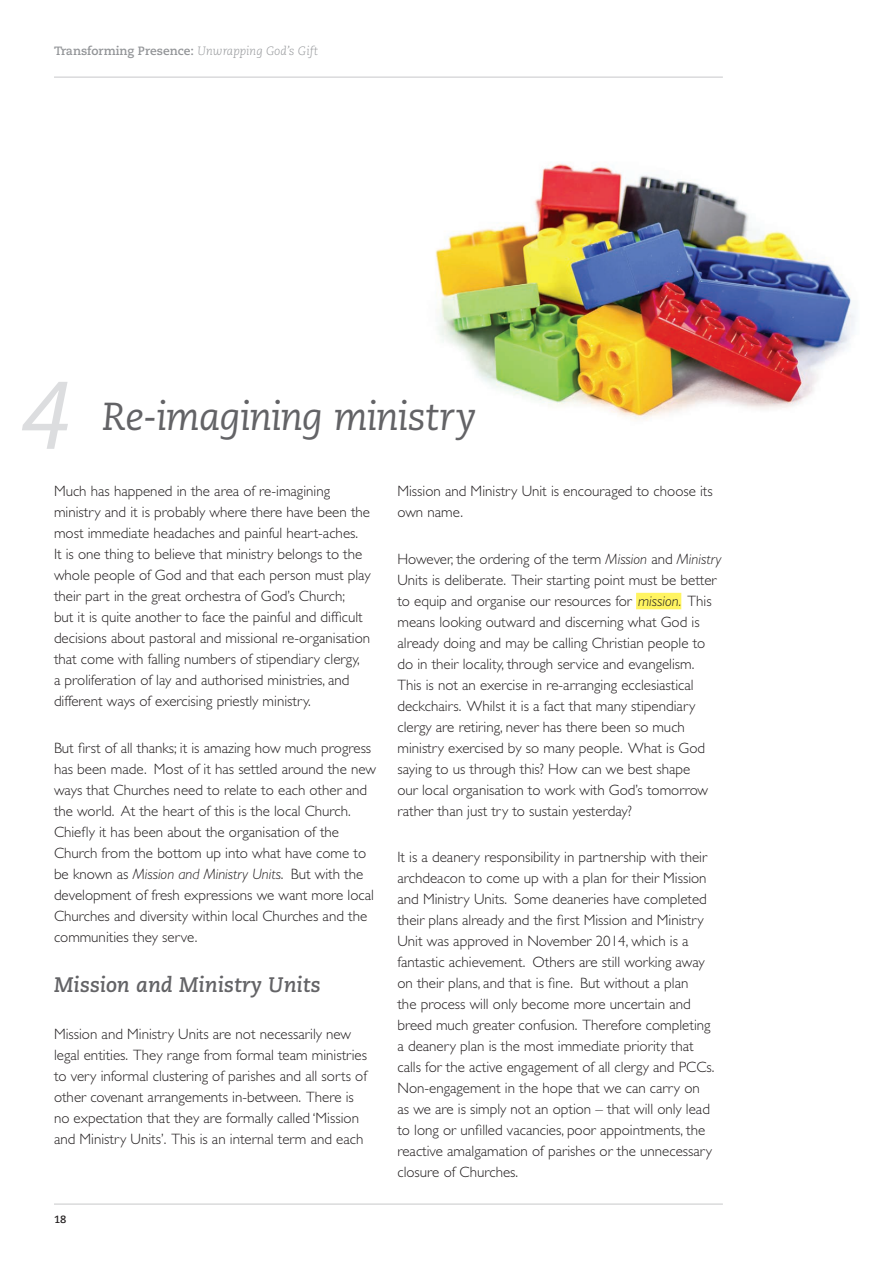
<style>
.page{position:relative;width:893px;height:1263px;background:#fff}
.page>*{position:absolute;margin:0;border:0;box-sizing:border-box;transform-origin:0 0}
.t1{font:italic 105px "Source Sans Pro";color:#dcdddf}
.t2{font:italic 39px "Caecilia";letter-spacing:-.025em;color:#636366}
.t3{font:italic 700 21px "Caecilia";color:#636366}
.t4{font:300 15px/21px "Gill Sans";color:#231f20}
.t5{font:700 12px "Caecilia";color:#939598}
.t6{font:700 10.5px "Caecilia";color:#231f20}
.s1{font-weight:300;font-style:italic}
.s2{font-style:italic}
</style>
<div class="page">
<hr style="left:54px;top:77px;width:669px;height:1px;background:#c7c8ca">
<hr style="left:54px;top:1204px;width:669px;height:1px;background:#c7c8ca">
<img style="left:435px;top:163px;width:421px;height:257px">
<div style="left:636px;top:593px;width:45px;height:16px;background:#fff461"></div>
<p class="t5" style="left:54px;top:44px;width:265px">Transforming Presence: <span class="s1">Unwrapping God’s Gift</span></p>
<h1 class="t1" style="left:21px;top:349px;width:52px">4</h1>
<h2 class="t2" style="left:102px;top:395px;width:376px">Re-imagining ministry</h2>
<p class="t4" style="left:54px;top:481px;width:318px">Much has happened in the area of re-imagining ministry and it is probably where there have been the most immediate headaches and painful heart-aches.<br>It is one thing to believe that ministry belongs to the whole people of God and that each person must play their part in the great orchestra of God’s Church;<br>but it is quite another to face the painful and difficult decisions about pastoral and missional re-organisation that come with falling numbers of stipendiary clergy,<br>a proliferation of lay and authorised ministries, and different ways of exercising priestly ministry.</p>
<p class="t4" style="left:54px;top:737px;width:324px">But first of all thanks; it is amazing how much progress has been made. Most of it has settled around the new ways that Churches need to relate to each other and the world. At the heart of this is the local Church.<br>Chiefly it has been about the organisation of the Church from the bottom up into what have come to be known as <span class="s2">Mission and Ministry Units</span>. But with the development of fresh expressions we want more local Churches and diversity within local Churches and the communities they serve.</p>
<h3 class="t3" style="left:54px;top:973px;width:268px">Mission and Ministry Units</h3>
<p class="t4" style="left:54px;top:1023px;width:314px">Mission and Ministry Units are not necessarily new legal entities. They range from formal team ministries to very informal clustering of parishes and all sorts of other covenant arrangements in-between. There is no expectation that they are formally called ‘Mission and Ministry Units’. This is an internal term and each</p>
<p class="t6" style="left:54px;top:1213px;width:14px">18</p>
<p class="t4" style="left:397px;top:481px;width:317px">Mission and Ministry Unit is encouraged to choose its own name.</p>
<p class="t4" style="left:397px;top:548px;width:326px">However, the ordering of the term <span class="s2">Mission</span> and <span class="s2">Ministry </span>Units is deliberate. Their starting point must be better to equip and organise our resources for <span class="s2">mission.</span> This means looking outward and discerning what God is already doing and may be calling Christian people to do in their locality, through service and evangelism.<br>This is not an exercise in re-arranging ecclesiastical deckchairs. Whilst it is a fact that many stipendiary clergy are retiring, never has there been so much ministry exercised by so many people. What is God saying to us through this? How can we best shape<br>our local organisation to work with God’s tomorrow rather than just try to sustain yesterday?</p>
<p class="t4" style="left:397px;top:847px;width:319px">It is a deanery responsibility in partnership with their archdeacon to come up with a plan for their Mission and Ministry Units. Some deaneries have completed their plans already and the first Mission and Ministry Unit was approved in November 2014, which is a fantastic achievement. Others are still working away on their plans, and that is fine. But without a plan<br>the process will only become more uncertain and breed much greater confusion. Therefore completing a deanery plan is the most immediate priority that calls for the active engagement of all clergy and PCCs.<br>Non-engagement in the hope that we can carry on as we are is simply not an option – that will only lead to long or unfilled vacancies, poor appointments, the reactive amalgamation of parishes or the unnecessary closure of Churches.</p>
</div>
